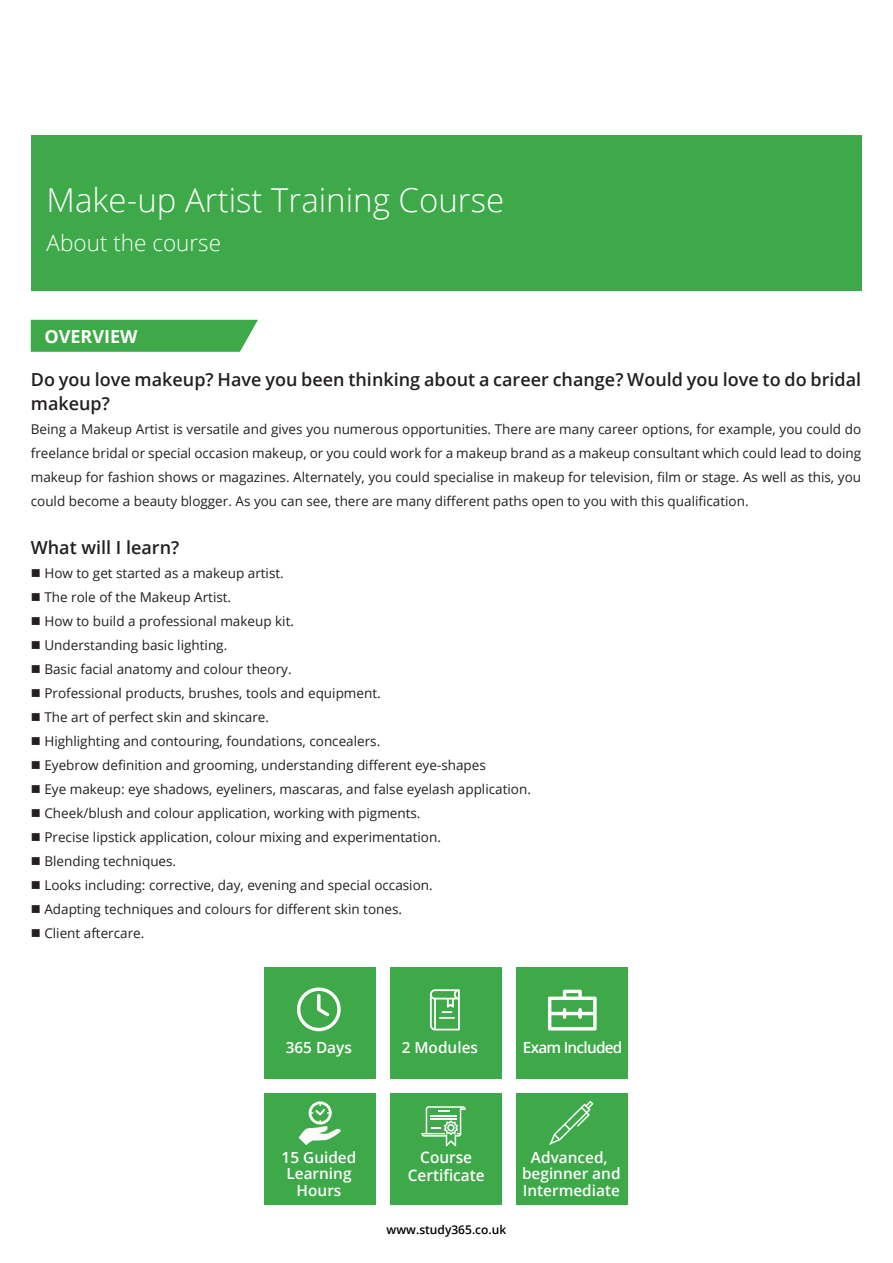
<style>
.page{position:relative;width:893px;height:1263px;background:#fff}
.page>*{position:absolute;margin:0;border:0;box-sizing:border-box;transform-origin:0 0}
.t1{font:300 33px "Open Sans";color:#fff}
.t2{font:300 22.5px "Open Sans";color:#fff}
.t3{font:600 18px/24px "Open Sans";color:#231f20}
.t4{font:700 18px "Open Sans";color:#fff}
.t5{font:600 15.9px/17.2px "Open Sans";color:#fff;text-align:center;scale:.96 1}
.t6{font:600 15.3px/16.6px "Open Sans";color:#fff;text-align:center}
.t7{font:600 15.3px "Open Sans";letter-spacing:-.05em;color:#fff}
.t8{font:13.5px/24px "Open Sans";color:#231f20;text-align:justify}
.t9{font:600 12px "Open Sans";color:#000}
</style>
<div class="page">
<div style="left:31px;top:135px;width:830px;height:156px;background:#3ea949"></div>
<svg style="left:31px;top:320px;width:227px;height:32px;background:#46ac51"></svg>
<div style="left:265px;top:967px;width:111px;height:111px;background:#3ea949"></div>
<div style="left:391px;top:1093px;width:111px;height:111px;background:#3ea949"></div>
<div style="left:517px;top:967px;width:111px;height:111px;background:#3ea949"></div>
<div style="left:517px;top:1093px;width:111px;height:111px;background:#3ea949"></div>
<div style="left:264px;top:1093px;width:111px;height:111px;background:#3ea949"></div>
<svg style="left:421px;top:1106px;width:45px;height:40px"></svg>
<svg style="left:297px;top:987px;width:44px;height:44px"></svg>
<div style="left:391px;top:967px;width:111px;height:111px;background:#3ea949"></div>
<svg style="left:430px;top:989px;width:30px;height:41px"></svg>
<svg style="left:548px;top:990px;width:49px;height:40px"></svg>
<svg style="left:299px;top:1101px;width:42px;height:44px"></svg>
<svg style="left:549px;top:1101px;width:44px;height:44px"></svg>
<h1 class="t1" style="left:47px;top:178px;width:459px">Make-up Artist Training Course</h1>
<h2 class="t2" style="left:47px;top:227px;width:176px">About the course</h2>
<h3 class="t4" style="left:44px;top:323px;width:95px">OVERVIEW</h3>
<h3 class="t3" style="left:31px;top:367px;width:832px">Do you love makeup? Have you been thinking about a career change? Would you love to do bridal makeup?</h3>
<p class="t8" style="left:31px;top:417px;width:832px">Being a Makeup Artist is versatile and gives you numerous opportunities. There are many career options, for example, you could do freelance bridal or special occasion makeup, or you could work for a makeup brand as a makeup consultant which could lead to doing makeup for fashion shows or magazines. Alternately, you could specialise in makeup for television, film or stage. As well as this, you could become a beauty blogger. As you can see, there are many different paths open to you with this qualification.</p>
<h3 class="t3" style="left:31px;top:535px;width:150px">What will I learn?</h3>
<p class="t8" style="left:31px;top:561px;width:255px">■ How to get started as a makeup artist.</p>
<p class="t8" style="left:31px;top:585px;width:202px">■ The role of the Makeup Artist.</p>
<p class="t8" style="left:31px;top:609px;width:265px">■ How to build a professional makeup kit.</p>
<p class="t8" style="left:31px;top:633px;width:198px">■ Understanding basic lighting.</p>
<p class="t8" style="left:31px;top:657px;width:262px">■ Basic facial anatomy and colour theory.</p>
<p class="t8" style="left:31px;top:681px;width:351px">■ Professional products, brushes, tools and equipment.</p>
<p class="t8" style="left:31px;top:705px;width:240px">■ The art of perfect skin and skincare.</p>
<p class="t8" style="left:31px;top:729px;width:351px">■ Highlighting and contouring, foundations, concealers.</p>
<p class="t8" style="left:31px;top:753px;width:457px">■ Eyebrow definition and grooming, understanding different eye-shapes</p>
<p class="t8" style="left:31px;top:777px;width:502px">■ Eye makeup: eye shadows, eyeliners, mascaras, and false eyelash application.</p>
<p class="t8" style="left:31px;top:801px;width:391px">■ Cheek/blush and colour application, working with pigments.</p>
<p class="t8" style="left:31px;top:825px;width:412px">■ Precise lipstick application, colour mixing and experimentation.</p>
<p class="t8" style="left:31px;top:849px;width:147px">■ Blending techniques.</p>
<p class="t8" style="left:31px;top:873px;width:403px">■ Looks including: corrective, day, evening and special occasion.</p>
<p class="t8" style="left:31px;top:897px;width:373px">■ Adapting techniques and colours for different skin tones.</p>
<p class="t8" style="left:31px;top:921px;width:115px">■ Client aftercare.</p>
<p class="t6" style="left:286px;top:1039px;width:68px">365 Days</p>
<p class="t6" style="left:402px;top:1039px;width:78px">2 Modules</p>
<p class="t7" style="left:523px;top:1037px;width:101px">Exam Included</p>
<p class="t6" style="left:282px;top:1148px;width:76px">15 Guided<br>Learning<br>Hours</p>
<p class="t5" style="left:408px;top:1148px;width:82px">Course<br>Certificate</p>
<p class="t9" style="left:387px;top:1221px;width:121px">www.study365.co.uk</p>
<p class="t6" style="left:522px;top:1148px;width:100px">Advanced, beginner and<br>Intermediate</p>
</div>
